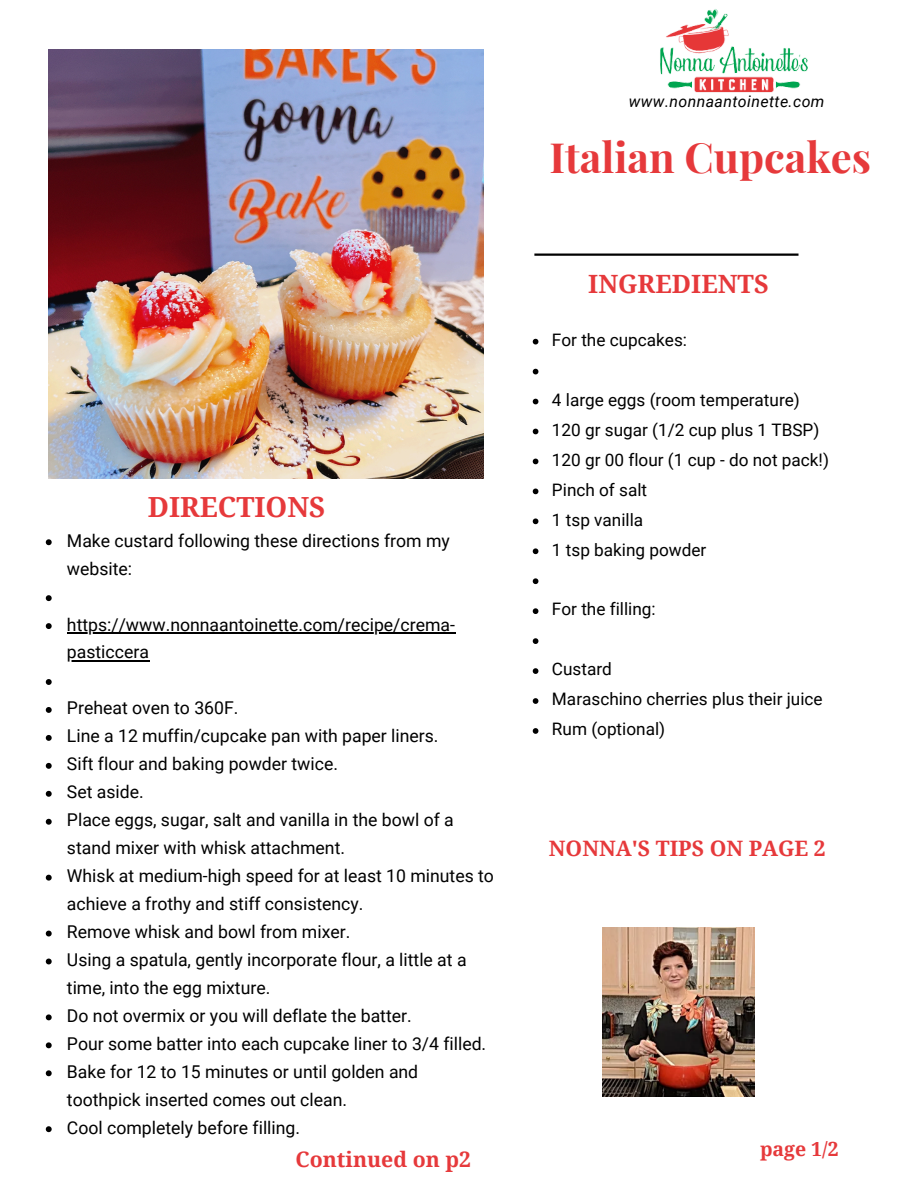
<style>
.page{position:relative;width:918px;height:1188px;background:#fff}
.page>*{position:absolute;margin:0;border:0;box-sizing:border-box;transform-origin:0 0}
.t1{font:700 41.7px "Playfair Display";color:#e6393b}
.t2{font:700 27.75px "Droid Serif";color:#e6393b}
.t3{font:700 25.2px "Droid Serif";color:#e6393b}
.t4{font:700 21.3px "Droid Serif";color:#e6393b}
.t5{font:700 19.5px "Droid Serif";color:#e6393b}
.t6{font:17.7px/27.9px "Roboto";color:#000}
.t7{font:17.25px "Roboto";color:#000}
.t8{font:italic 15.9px "Roboto";letter-spacing:.025em;color:#000}
</style>
<div class="page">
<img style="left:48px;top:50px;width:435px;height:429px">
<hr style="left:534px;top:254px;width:265px;height:2px;background:#000">
<img style="left:660px;top:9px;width:148px;height:84px">
<svg style="left:533px;top:339px;width:5px;height:6px"></svg>
<svg style="left:533px;top:369px;width:5px;height:5px"></svg>
<svg style="left:533px;top:399px;width:5px;height:5px"></svg>
<svg style="left:533px;top:429px;width:5px;height:5px"></svg>
<svg style="left:533px;top:459px;width:5px;height:5px"></svg>
<svg style="left:533px;top:489px;width:5px;height:5px"></svg>
<svg style="left:533px;top:518px;width:5px;height:6px"></svg>
<svg style="left:533px;top:548px;width:5px;height:6px"></svg>
<svg style="left:533px;top:578px;width:5px;height:6px"></svg>
<svg style="left:533px;top:608px;width:5px;height:6px"></svg>
<svg style="left:533px;top:638px;width:5px;height:6px"></svg>
<svg style="left:533px;top:668px;width:5px;height:6px"></svg>
<svg style="left:533px;top:698px;width:5px;height:6px"></svg>
<svg style="left:533px;top:728px;width:5px;height:6px"></svg>
<svg style="left:46px;top:539px;width:6px;height:6px"></svg>
<svg style="left:46px;top:595px;width:6px;height:6px"></svg>
<svg style="left:46px;top:623px;width:6px;height:6px"></svg>
<hr style="left:67px;top:632px;width:388px;height:1px;background:#000">
<hr style="left:67px;top:660px;width:82px;height:1px;background:#000">
<svg style="left:46px;top:679px;width:6px;height:6px"></svg>
<svg style="left:46px;top:707px;width:6px;height:6px"></svg>
<svg style="left:46px;top:735px;width:6px;height:6px"></svg>
<svg style="left:46px;top:763px;width:6px;height:6px"></svg>
<svg style="left:46px;top:791px;width:6px;height:6px"></svg>
<svg style="left:46px;top:819px;width:6px;height:6px"></svg>
<svg style="left:46px;top:875px;width:6px;height:6px"></svg>
<svg style="left:46px;top:931px;width:6px;height:5px"></svg>
<svg style="left:46px;top:959px;width:6px;height:5px"></svg>
<svg style="left:46px;top:1014px;width:6px;height:6px"></svg>
<svg style="left:46px;top:1042px;width:6px;height:6px"></svg>
<svg style="left:46px;top:1070px;width:6px;height:6px"></svg>
<svg style="left:46px;top:1126px;width:6px;height:6px"></svg>
<img style="left:603px;top:928px;width:151px;height:168px">
<p class="t2" style="left:148px;top:491px;width:179px">DIRECTIONS</p>
<p class="t6" style="left:67px;top:527px;width:384px">Make custard following these directions from my website:</p>
<p class="t6" style="left:67px;top:611px;width:390px">https://www.nonnaantoinette.com/recipe/crema-</p>
<p class="t6" style="left:67px;top:638px;width:83px">pasticcera</p>
<p class="t6" style="left:67px;top:694px;width:173px">Preheat oven to 360F.</p>
<h2 class="t6" style="left:67px;top:722px;width:373px">Line a 12 muffin/cupcake pan with paper liners.</h2>
<p class="t6" style="left:67px;top:750px;width:273px">Sift flour and baking powder twice.</p>
<p class="t6" style="left:67px;top:778px;width:78px">Set aside.</p>
<p class="t6" style="left:67px;top:806px;width:388px">Place eggs, sugar, salt and vanilla in the bowl of a stand mixer with whisk attachment.</p>
<p class="t6" style="left:67px;top:862px;width:429px">Whisk at medium-high speed for at least 10 minutes to achieve a frothy and stiff consistency.</p>
<p class="t6" style="left:67px;top:918px;width:285px">Remove whisk and bowl from mixer.</p>
<p class="t6" style="left:67px;top:946px;width:401px">Using a spatula, gently incorporate flour, a little at a time, into the egg mixture.</p>
<p class="t6" style="left:67px;top:1002px;width:346px">Do not overmix or you will deflate the batter.</p>
<p class="t6" style="left:67px;top:1030px;width:421px">Pour some batter into each cupcake liner to 3/4 filled.</p>
<p class="t6" style="left:67px;top:1058px;width:353px">Bake for 12 to 15 minutes or until golden and toothpick inserted comes out clean.</p>
<p class="t6" style="left:67px;top:1114px;width:235px">Cool completely before filling.</p>
<h3 class="t4" style="left:296px;top:1148px;width:177px">Continued on p2</h3>
<p class="t8" style="left:629px;top:93px;width:197px">www.nonnaantoinette.com</p>
<p class="t1" style="left:550px;top:128px;width:323px">Italian Cupcakes</p>
<p class="t3" style="left:588px;top:269px;width:182px">INGREDIENTS</p>
<p class="t7" style="left:552px;top:330px;width:137px">For the cupcakes:</p>
<h1 class="t7" style="left:552px;top:390px;width:249px">4 large eggs (room temperature)</h1>
<h2 class="t7" style="left:552px;top:420px;width:269px">120 gr sugar (1/2 cup plus 1 TBSP)</h2>
<p class="t7" style="left:552px;top:450px;width:278px">120 gr 00 flour (1 cup - do not pack!)</p>
<p class="t7" style="left:552px;top:480px;width:97px">Pinch of salt</p>
<p class="t7" style="left:552px;top:510px;width:93px">1 tsp vanilla</p>
<p class="t7" style="left:552px;top:540px;width:156px">1 tsp baking powder</p>
<p class="t7" style="left:552px;top:599px;width:105px">For the filling:</p>
<p class="t7" style="left:552px;top:659px;width:61px">Custard</p>
<p class="t7" style="left:552px;top:689px;width:272px">Maraschino cherries plus their juice</p>
<p class="t7" style="left:552px;top:719px;width:115px">Rum (optional)</p>
<h4 class="t4" style="left:549px;top:836px;width:278px">NONNA'S TIPS ON PAGE 2</h4>
<p class="t5" style="left:760px;top:1138px;width:80px">page 1/2</p>
</div>
